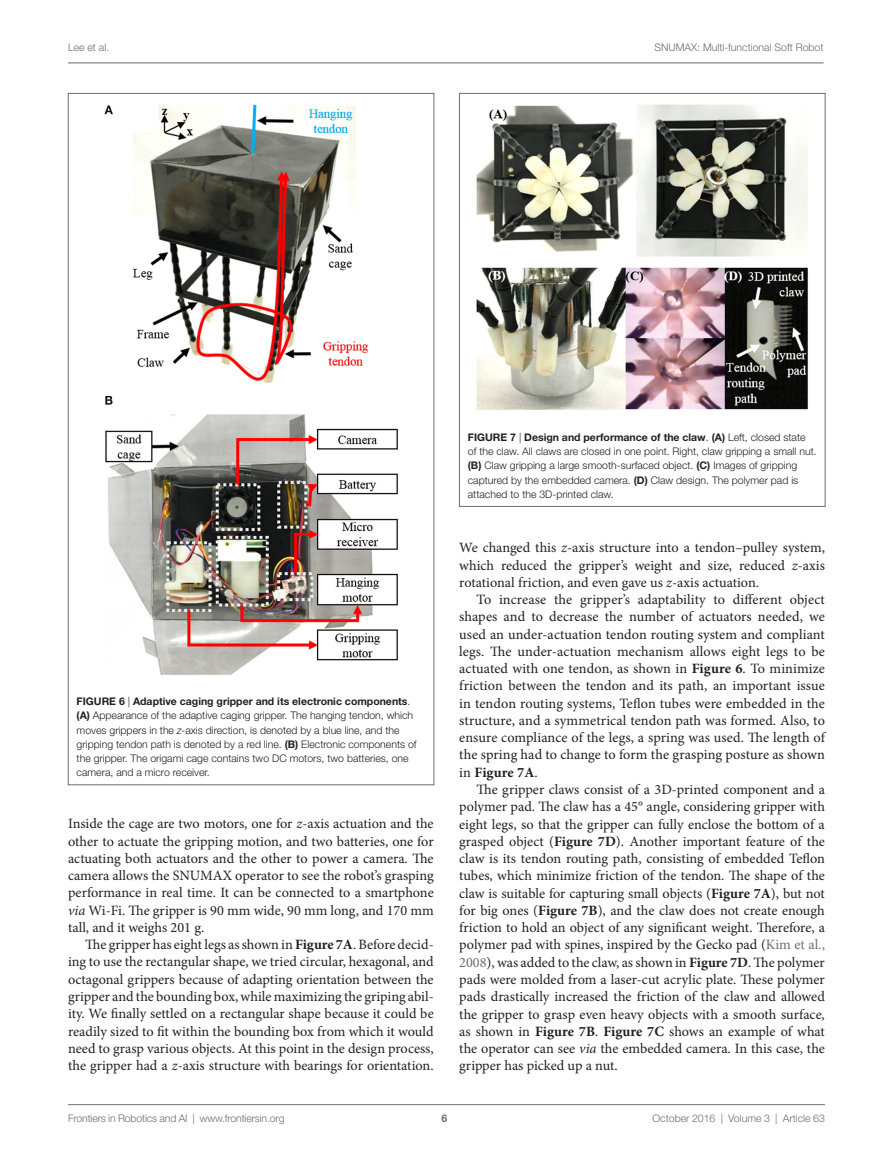
<style>
.page{position:relative;width:893px;height:1170px;background:#fff}
.page>*{position:absolute;margin:0;border:0;box-sizing:border-box;transform-origin:0 0}
.t1{font:14.25px/17.2px "Minion Pro";color:#231f20;text-align:justify}
.t2{font:300 10.5px/14.2px "Helvetica Neue LT Std";color:#231f20}
.t3{font:300 10.5px "Helvetica Neue LT Std";color:#6c6d70}
.t4{font:700 10.5px "Helvetica Neue LT Std";color:#6c6d70}
.s1{font-weight:700}
.s2{font-style:italic}
.s3{color:#6c6d70}
</style>
<div class="page">
<img style="left:476px;top:105px;width:332px;height:305px">
<div style="left:459px;top:93px;width:366px;height:413px;border:1px solid #6c6d70"></div>
<img style="left:104px;top:105px;width:294px;height:570px">
<hr style="left:68px;top:63px;width:756px;height:1px;background:#6c6d70">
<hr style="left:68px;top:1104px;width:757px;height:1px;background:#6c6d70">
<p class="t3" style="left:68px;top:41px;width:43px">Lee et al.</p>
<p class="t3" style="left:655px;top:41px;width:170px">SNUMAX: Multi-functional Soft Robot</p>
<p class="t2" style="left:77px;top:694px;width:341px"><span class="s1">FIG URE 6</span> | <span class="s1">Adaptive caging gripper and its electronic components</span>. <span class="s1">(A)</span> Appearance of the adaptive caging gripper. The hanging tendon, which moves grippers in the <span class="s2">z</span>-axis direction, is denoted by a blue line, and the gripping tendon path is denoted by a red line. <span class="s1">(B)</span> Electronic components of the gripper. The origami cage contains two DC motors, two batteries, one camera, and a micro receiver.</p>
<p class="t1" style="left:68px;top:815px;width:367px">Inside the cage are two motors, one for <span class="s2">z</span>-axis actuation and the other to actuate the gripping motion, and two batteries, one for actuating both actuators and the other to power a camera. The camera allows the SNUMAX operator to see the robot’s grasping performance in real time. It can be connected to a smartphone <span class="s2">via</span> Wi-Fi. The gripper is 90 mm wide, 90 mm long, and 170 mm tall, and it weighs 201 g.</p>
<p class="t1" style="left:68px;top:936px;width:367px;text-indent:17px">The gripper has eight legs as shown in <span class="s1">Figure 7A</span>. Before decid&shy;ing to use the rectangular shape, we tried circular, hexagonal, and octagonal grippers because of adapting orientation between the gripper and the bounding box, while maximizing the griping abil&shy;ity. We finally settled on a rectangular shape because it could be readily sized to fit within the bounding box from which it would need to grasp various objects. At this point in the design process, the gripper had a <span class="s2">z</span>-axis structure with bearings for orientation.</p>
<p class="t2" style="left:468px;top:430px;width:350px"><span class="s1">FIG URE 7</span> | <span class="s1">Design and performance of the claw</span>. <span class="s1">(A)</span> Left, closed state of the claw. All claws are closed in one point. Right, claw gripping a small nut. <span class="s1">(B)</span> Claw gripping a large smooth-surfaced object. <span class="s1">(C)</span> Images of gripping captured by the embedded camera. <span class="s1">(D)</span> Claw design. The polymer pad is attached to the 3D-printed claw.</p>
<p class="t1" style="left:459px;top:539px;width:367px">We changed this <span class="s2">z</span>-axis structure into a tendon–pulley system, which reduced the gripper’s weight and size, reduced <span class="s2">z</span>-axis rotational friction, and even gave us <span class="s2">z</span>-axis actuation.</p>
<p class="t1" style="left:459px;top:591px;width:367px;text-indent:17px">To increase the gripper’s adaptability to different object shapes and to decrease the number of actuators needed, we used an under-actuation tendon routing system and compliant legs. The under-actuation mechanism allows eight legs to be actuated with one tendon, as shown in <span class="s1">Figure 6</span>. To minimize friction between the tendon and its path, an important issue in tendon routing systems, Teflon tubes were embedded in the structure, and a symmetrical tendon path was formed. Also, to ensure compliance of the legs, a spring was used. The length of the spring had to change to form the grasping posture as shown in <span class="s1">Figure 7A</span>.</p>
<p class="t1" style="left:459px;top:780px;width:367px;text-indent:17px">The gripper claws consist of a 3D-printed component and a polymer pad. The claw has a 45° angle, considering gripper with eight legs, so that the gripper can fully enclose the bottom of a grasped object (<span class="s1">Figure 7D</span>). Another important feature of the claw is its tendon routing path, consisting of embedded Teflon tubes, which minimize friction of the tendon. The shape of the claw is suitable for capturing small objects (<span class="s1">Figure 7A</span>), but not for big ones (<span class="s1">Figure 7B</span>), and the claw does not create enough friction to hold an object of any significant weight. Therefore, a polymer pad with spines, inspired by the Gecko pad (<span class="s3">Kim et al., 2008</span>), was added to the claw, as shown in <span class="s1">Figure 7D</span>. The polymer pads were molded from a laser-cut acrylic plate. These polymer pads drastically increased the friction of the claw and allowed the gripper to grasp even heavy objects with a smooth surface, as shown in <span class="s1">Figure 7B</span>. <span class="s1">Figure 7C</span> shows an example of what the operator can see <span class="s2">via</span> the embedded camera. In this case, the gripper has picked up a nut.</p>
<p class="t3" style="left:68px;top:1111px;width:218px">Frontiers in Robotics and AI | www.frontiersin.org</p>
<p class="t3" style="left:652px;top:1111px;width:174px">October 2016 | Volume 3 | Article 63</p>
<p class="t4" style="left:441px;top:1111px;width:7px">6</p>
</div>
